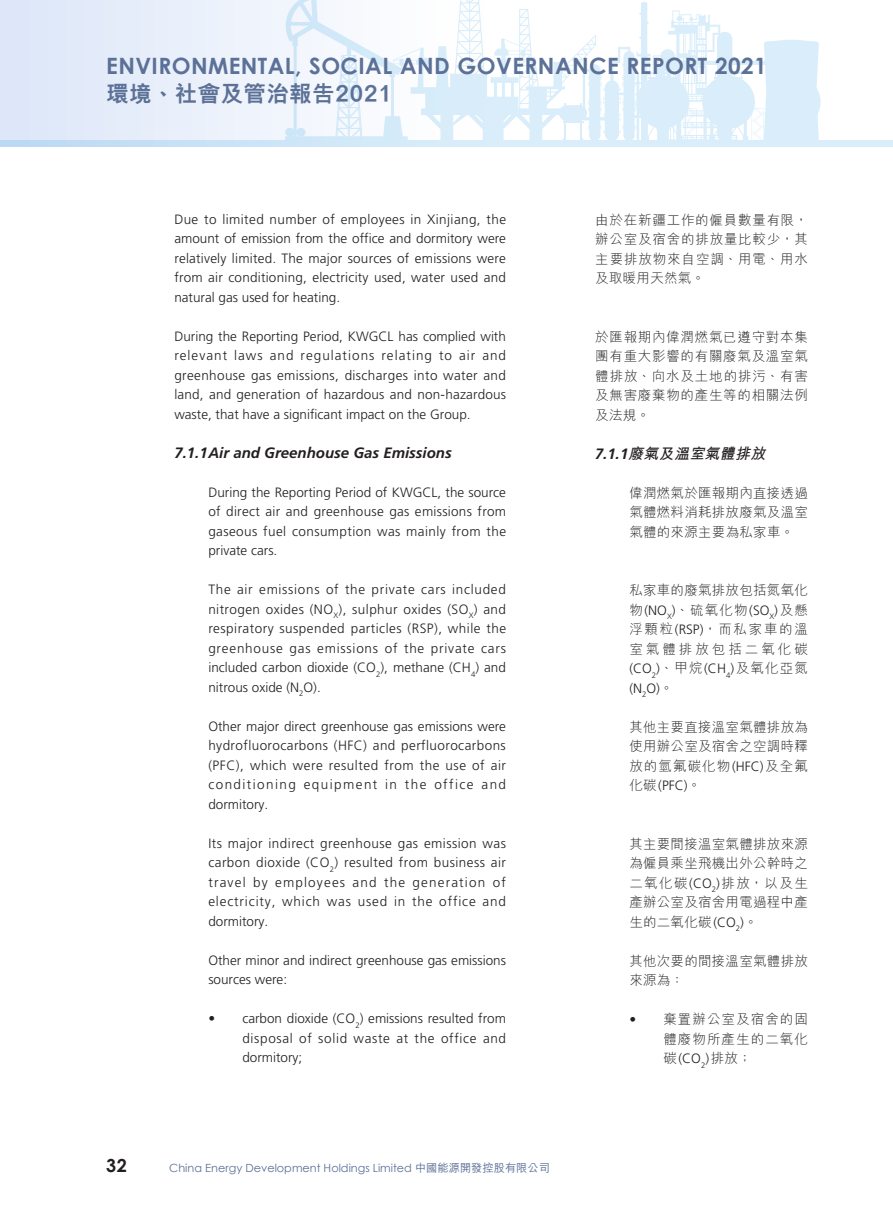
<style>
.page{position:relative;width:893px;height:1212px;background:#fff}
.page>*{position:absolute;margin:0;border:0;box-sizing:border-box;transform-origin:0 0}
.t1{font:700 22.5px "Century Gothic";letter-spacing:.02em;color:#5c7197}
.t2{font:800 22.5px "M Hei HK";letter-spacing:.015em;color:#5c7197}
.t3{font:700 18px "Century Gothic";color:#231f20}
.t4{font:italic 700 15px "Frutiger LT Std";color:#231f20}
.t5{font:italic 700 15px "M Hei HK";color:#231f20}
.t6{font:300 13.5px/19.5px "Frutiger LT Std";color:#231f20;text-align:justify}
.t7{font:300 13.5px/19.5px "M Hei HK";letter-spacing:.02em;color:#231f20;text-align:justify}
.t8{font:11.25px "Century Gothic";color:#5c7197}
.s1{font-family:"M Hei HK";font-weight:500}
.s2{font-family:"Frutiger LT Std"}
.s3{font-family:"M Hei HK"}
</style>
<div class="page">
<div style="left:0;top:0;width:485px;height:147px;background:#e7eefa"></div>
<svg style="left:284px;top:0;width:535px;height:141px"></svg>
<svg style="left:0;top:141px;width:892px;height:6px;background:#d0e8f8"></svg>
<h1 class="t1" style="left:106px;top:49px;width:662px">ENVIRONMENTAL, SOCIAL AND GOVERNANCE REPORT 2021</h1>
<h1 class="t2" style="left:106px;top:82px;width:287px">環境、社會及管治報告2021</h1>
<p class="t6" style="left:174px;top:210px;width:333px">Due to limited number of employees in Xinjiang, the amount of emission from the office and dormitory were relatively limited. The major sources of emissions were from air conditioning, electricity used, water used and natural gas used for heating.</p>
<p class="t6" style="left:174px;top:327px;width:333px">During the Reporting Period, KWGCL has complied with relevant laws and regulations relating to air and greenhouse gas emissions, discharges into water and land, and generation of hazardous and non-hazardous waste, that have a significant impact on the Group.</p>
<p class="t4" style="left:174px;top:444px;width:279px">7.1.1Air and Greenhouse Gas Emissions</p>
<p class="t6" style="left:208px;top:483px;width:299px">During the Reporting Period of KWGCL, the source of direct air and greenhouse gas emissions from gaseous fuel consumption was mainly from the private cars.</p>
<p class="t6" style="left:208px;top:580px;width:299px">The air emissions of the private cars included nitrogen oxides (NO<sub>X</sub>), sulphur oxides (SO<sub>X</sub>) and respiratory suspended particles (RSP), while the greenhouse gas emissions of the private cars included carbon dioxide (CO<sub>2</sub>), methane (CH<sub>4</sub>) and nitrous oxide (N<sub>2</sub>O).</p>
<p class="t6" style="left:208px;top:717px;width:299px">Other major direct greenhouse gas emissions were hydrofluorocarbons (HFC) and perfluorocarbons (PFC), which were resulted from the use of air conditioning equipment in the office and dormitory.</p>
<p class="t6" style="left:208px;top:834px;width:299px">Its major indirect greenhouse gas emission was carbon dioxide (CO<sub>2</sub>) resulted from business air travel by employees and the generation of electricity, which was used in the office and dormitory.</p>
<p class="t6" style="left:208px;top:951px;width:299px">Other minor and indirect greenhouse gas emissions sources were:</p>
<p class="t6" style="left:242px;top:1009px;width:265px;text-indent:-34px">• carbon dioxide (CO<sub>2</sub>) emissions resulted from disposal of solid waste at the office and dormitory;</p>
<h2 class="t3" style="left:106px;top:1152px;width:22px">32</h2>
<p class="t8" style="left:169px;top:1159px;width:382px">China Energy Development Holdings Limited <span class="s1">中國能源開發控股有限公司</span></p>
<p class="t7" style="left:595px;top:210px;width:214px">由於在新疆工作的僱員數量有限，辦公室及宿舍的排放量比較少，其主要排放物來自空調、用電、用水及取暖用天然氣。</p>
<p class="t7" style="left:595px;top:327px;width:214px">於匯報期內偉潤燃氣已遵守對本集團有重大影響的有關廢氣及溫室氣體排放、向水及土地的排污、有害及無害廢棄物的產生等的相關法例及法規。</p>
<p class="t5" style="left:594px;top:442px;width:177px"><span class="s2">7.1.1</span> 廢氣及溫室氣體排放</p>
<p class="t7" style="left:629px;top:483px;width:180px">偉潤燃氣於匯報期內直接透過氣體燃料消耗排放廢氣及溫室氣體的來源主要為私家車。</p>
<p class="t7" style="left:629px;top:580px;width:180px">私家車的廢氣排放包括氮氧化物<span class="s2">(NO</span><sub>X</sub><span class="s2">)</span>、硫氧化物<span class="s2">(SO</span><sub>X</sub><span class="s2">)</span>及懸浮顆粒<span class="s2">(RSP)</span>，而私家車的溫室氣體排放包括二氧化碳</p>
<p class="t6" style="left:629px;top:659px;width:180px">(CO<sub>2</sub>)<span class="s3">、甲烷</span>(CH<sub>4</sub>)<span class="s3">及氧化亞氮</span>(N<sub>2</sub>O)<span class="s3">。</span></p>
<p class="t7" style="left:629px;top:717px;width:180px">其他主要直接溫室氣體排放為使用辦公室及宿舍之空調時釋放的氫氟碳化物<span class="s2">(HFC)</span>及全氟</p>
<p class="t6" style="left:629px;top:776px;width:73px"><span class="s3">化碳</span>(PFC)<span class="s3">。</span></p>
<p class="t7" style="left:629px;top:834px;width:180px">其主要間接溫室氣體排放來源為僱員乘坐飛機出外公幹時之二氧化碳<span class="s2">(CO</span><sub>2</sub><span class="s2">)</span>排放，以及生產辦公室及宿舍用電過程中產生的二氧化碳<span class="s2">(CO</span><sub>2</sub><span class="s2">)</span>。</p>
<p class="t7" style="left:629px;top:951px;width:180px">其他次要的間接溫室氣體排放來源為：</p>
<p class="t7" style="left:663px;top:1009px;width:146px;text-indent:-34px"><span class="s2">•</span> 棄置辦公室及宿舍的固體廢物所產生的二氧化碳<span class="s2">(CO</span><sub>2</sub><span class="s2">)</span>排放；</p>
</div>
